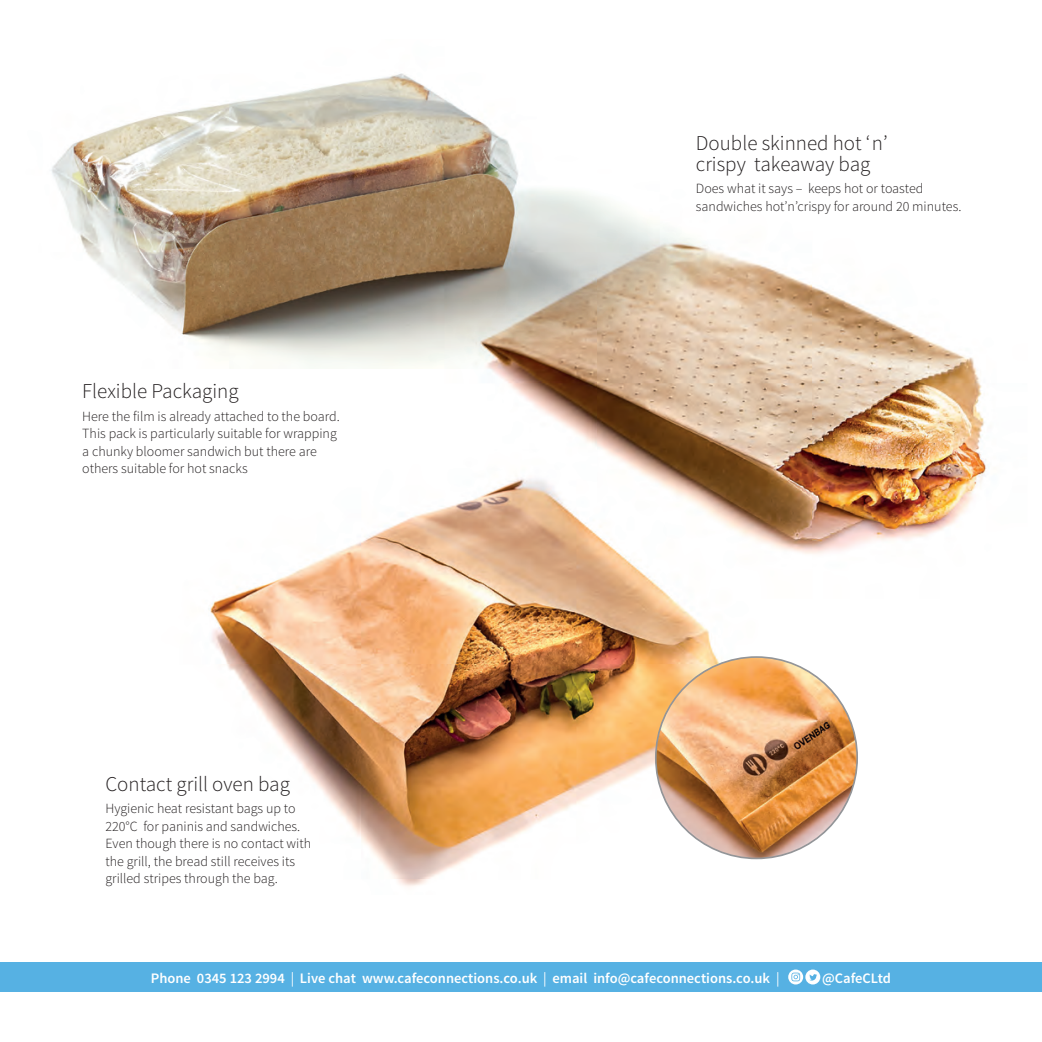
<style>
.page{position:relative;width:1042px;height:1042px;background:#fff}
.page>*{position:absolute;margin:0;border:0;box-sizing:border-box;transform-origin:0 0}
.t1{font:300 21px/21px "Source Sans Pro";color:#231f20}
.t2{font:600 14.53px "Source Sans Pro";color:#fff}
.t3{font:300 14px/17.5px "Source Sans Pro";color:#231f20}
.s1{font-weight:400}
</style>
<div class="page">
<div style="left:0;top:962px;width:1042px;height:30px;background:#56b1e3"></div>
<svg style="left:788px;top:969px;width:15px;height:15px"></svg>
<svg style="left:791px;top:972px;width:9px;height:9px"></svg>
<div style="left:805px;top:969px;width:15px;height:15px;background:#fff;border-radius:50%"></div>
<svg style="left:809px;top:974px;width:8px;height:6px"></svg>
<img style="left:51px;top:73px;width:466px;height:293px">
<img style="left:382px;top:169px;width:604px;height:385px">
<img style="left:209px;top:449px;width:606px;height:438px">
<img style="left:656px;top:657px;width:201px;height:201px;border-radius:101px">
<h1 class="t1" style="left:82px;top:381px;width:158px">Flexible Packaging</h1>
<p class="t3" style="left:82px;top:407px;width:259px">Here the film is already attached to the board.<br>This pack is particularly suitable for wrapping a chunky bloomer sandwich but there are others suitable for hot snacks</p>
<h1 class="t1" style="left:105px;top:773px;width:186px">Contact grill oven bag</h1>
<p class="t3" style="left:105px;top:800px;width:207px">Hygienic heat resistant bags up to 220°C for paninis and sandwiches.<br>Even though there is no contact with the grill, the bread still receives its grilled stripes through the bag.</p>
<h1 class="t1" style="left:696px;top:132px;width:193px">Double skinned hot ‘ n’ crispy takeaway bag</h1>
<p class="t3" style="left:696px;top:180px;width:267px">Does what it says – keeps hot or toasted sandwiches hot’n’crispy for around 20 minutes.</p>
<p class="t2" style="left:151px;top:968px;width:630px">Phone 0345 123 2994 <span class="s1">|</span> Live chat www.cafeconnections.co.uk <span class="s1">|</span> email info@cafeconnections.co.uk <span class="s1">|</span></p>
<p class="t2" style="left:822px;top:968px;width:70px">@CafeCLtd</p>
</div>
